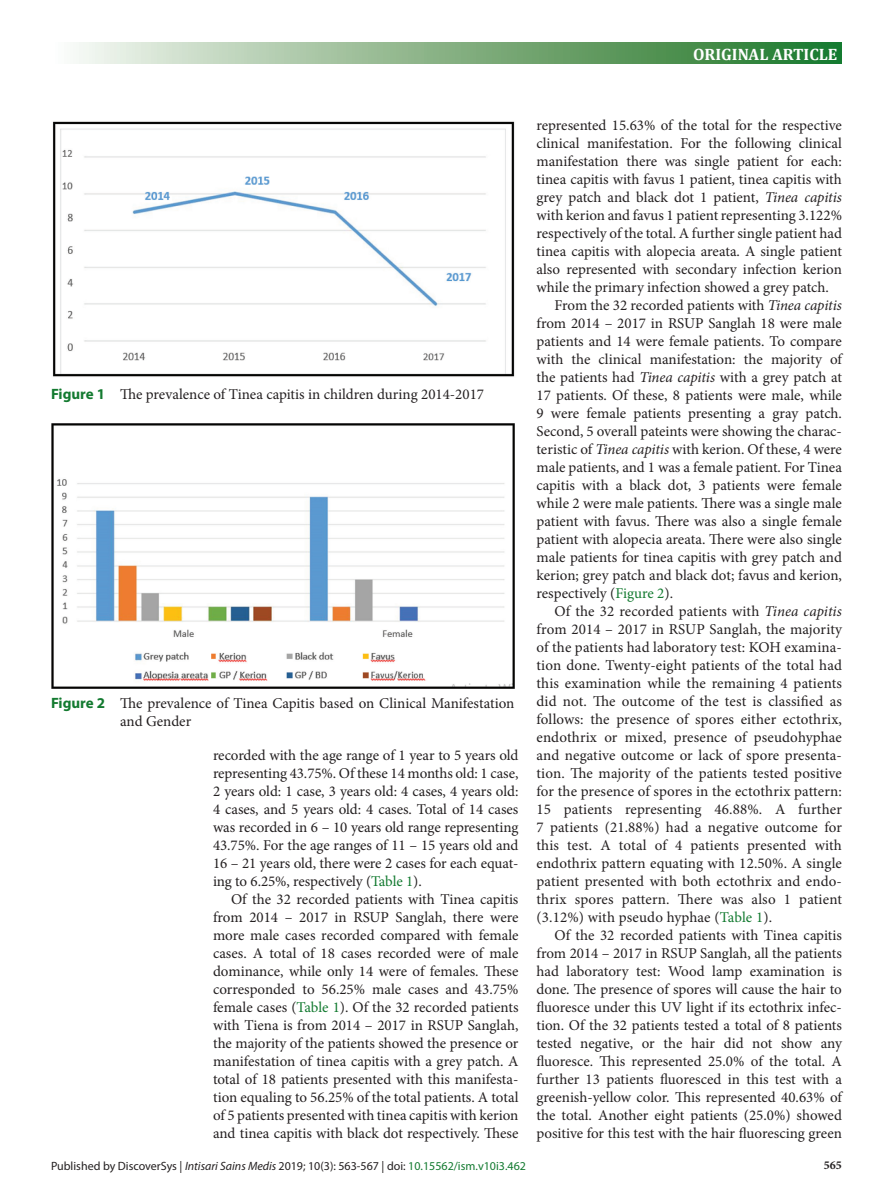
<style>
.page{position:relative;width:893px;height:1191px;background:#fff}
.page>*{position:absolute;margin:0;border:0;box-sizing:border-box;transform-origin:0 0}
.t1{font:700 16.5px "Cambria";color:#fff}
.TextInd{font:15px/18px "Minion Pro";color:#231f20;text-align:justify}
.Fig_caption{font:15px/18px "Minion Pro";color:#231f20}
.t2{font:12px "Myriad Pro";color:#231f20}
.t3{font:700 12px "Minion Pro";color:#231f20}
.s1{font-family:"Myriad Pro";font-weight:700;color:#137a30}
.s2{color:#137a30}
.s3{font-style:italic}
</style>
<div class="page">
<div style="left:51px;top:43px;width:791px;height:21px;background:linear-gradient(to right,#f7f6f0,#1a7323)"></div>
<img style="left:52px;top:121px;width:463px;height:256px">
<img style="left:51px;top:423px;width:463px;height:265px">
<p class="t1" style="left:693px;top:42px;width:146px">ORIGINAL ARTICLE</p>
<p class="Fig_caption" style="left:51px;top:385px;width:435px"><span class="s1">Figure 1</span> The prevalence of Tinea capitis in children during 2014-2017</p>
<p class="Fig_caption" style="left:120px;top:694px;width:396px;text-indent:-69px"><span class="s1">Figure 2</span> The prevalence of Tinea Capitis based on Clinical Manifestation and Gender</p>
<p class="TextInd" style="left:213px;top:746px;width:307px">recorded with the age range of 1 year to 5 years old representing 43.75%. Of these 14 months old: 1 case, 2 years old: 1 case, 3 years old: 4 cases, 4 years old:<br>4 cases, and 5 years old: 4 cases. Total of 14 cases was recorded in 6 – 10 years old range representing 43.75%. For the age ranges of 11 – 15 years old and 16 – 21 years old, there were 2 cases for each equat&shy;ing to 6.25%, respectively (<span class="s2">Table 1</span>).</p>
<p class="TextInd" style="left:213px;top:890px;width:307px;text-indent:18px">Of the 32 recorded patients with Tinea capitis from 2014 – 2017 in RSUP Sanglah, there were more male cases recorded compared with female cases. A total of 18 cases recorded were of male dominance, while only 14 were of females. These corresponded to 56.25% male cases and 43.75% female cases (<span class="s2">Table 1</span>). Of the 32 recorded patients with Tiena is from 2014 – 2017 in RSUP Sanglah, the majority of the patients showed the presence or manifestation of tinea capitis with a grey patch. A total of 18 patients presented with this manifesta&shy;tion equaling to 56.25% of the total patients. A total of 5 patients presented with tinea capitis with kerion and tinea capitis with black dot respectively. These</p>
<p class="t2" style="left:51px;top:1158px;width:476px">Published by DiscoverSys | <span class="s3">Intisari Sains Medis</span> 2019; 10(3): 563-567 | doi: <span class="s2">10.15562/ism.v10i3.462</span></p>
<p class="TextInd" style="left:536px;top:116px;width:307px">represented 15.63% of the total for the respective clinical manifestation. For the following clinical manifestation there was single patient for each: tinea capitis with favus 1 patient, tinea capitis with grey patch and black dot 1 patient, <span class="s3">Tinea capitis </span>with kerion and favus 1 patient representing 3.122% respectively of the total. A further single patient had tinea capitis with alopecia areata. A single patient also represented with secondary infection kerion while the primary infection showed a grey patch.</p>
<p class="TextInd" style="left:536px;top:296px;width:307px;text-indent:18px">From the 32 recorded patients with <span class="s3">Tinea capitis </span>from 2014 – 2017 in RSUP Sanglah 18 were male patients and 14 were female patients. To compare with the clinical manifestation: the majority of the patients had <span class="s3">Tinea capitis</span> with a grey patch at 17 patients. Of these, 8 patients were male, while 9 were female patients presenting a gray patch.<br>Second, 5 overall pateints were showing the charac&shy;teristic of <span class="s3">Tinea capitis</span> with kerion. Of these, 4 were male patients, and 1 was a female patient. For Tinea capitis with a black dot, 3 patients were female while 2 were male patients. There was a single male patient with favus. There was also a single female patient with alopecia areata. There were also single male patients for tinea capitis with grey patch and kerion; grey patch and black dot; favus and kerion, respectively (<span class="s2">Figure 2</span>).</p>
<p class="TextInd" style="left:536px;top:602px;width:307px;text-indent:18px">Of the 32 recorded patients with <span class="s3">Tinea capitis </span>from 2014 – 2017 in RSUP Sanglah, the majority of the patients had laboratory test: KOH examina&shy;tion done. Twenty-eight patients of the total had this examination while the remaining 4 patients did not. The outcome of the test is classified as follows: the presence of spores either ectothrix, endothrix or mixed, presence of pseudohyphae and negative outcome or lack of spore presenta&shy;tion. The majority of the patients tested positive for the presence of spores in the ectothrix pattern:<br>15 patients representing 46.88%. A further 7 patients (21.88%) had a negative outcome for this test. A total of 4 patients presented with endothrix pattern equating with 12.50%. A single patient presented with both ectothrix and endo&shy;thrix spores pattern. There was also 1 patient (3.12%) with pseudo hyphae (<span class="s2">Table 1</span>).</p>
<p class="TextInd" style="left:536px;top:926px;width:307px;text-indent:18px">Of the 32 recorded patients with Tinea capitis from 2014 – 2017 in RSUP Sanglah, all the patients had laboratory test: Wood lamp examination is done. The presence of spores will cause the hair to fluoresce under this UV light if its ectothrix infec&shy;tion. Of the 32 patients tested a total of 8 patients tested negative, or the hair did not show any fluoresce. This represented 25.0% of the total. A further 13 patients fluoresced in this test with a greenish-yellow color. This represented 40.63% of the total. Another eight patients (25.0%) showed positive for this test with the hair fluorescing green</p>
<p class="t3" style="left:824px;top:1157px;width:19px">565</p>
</div>
